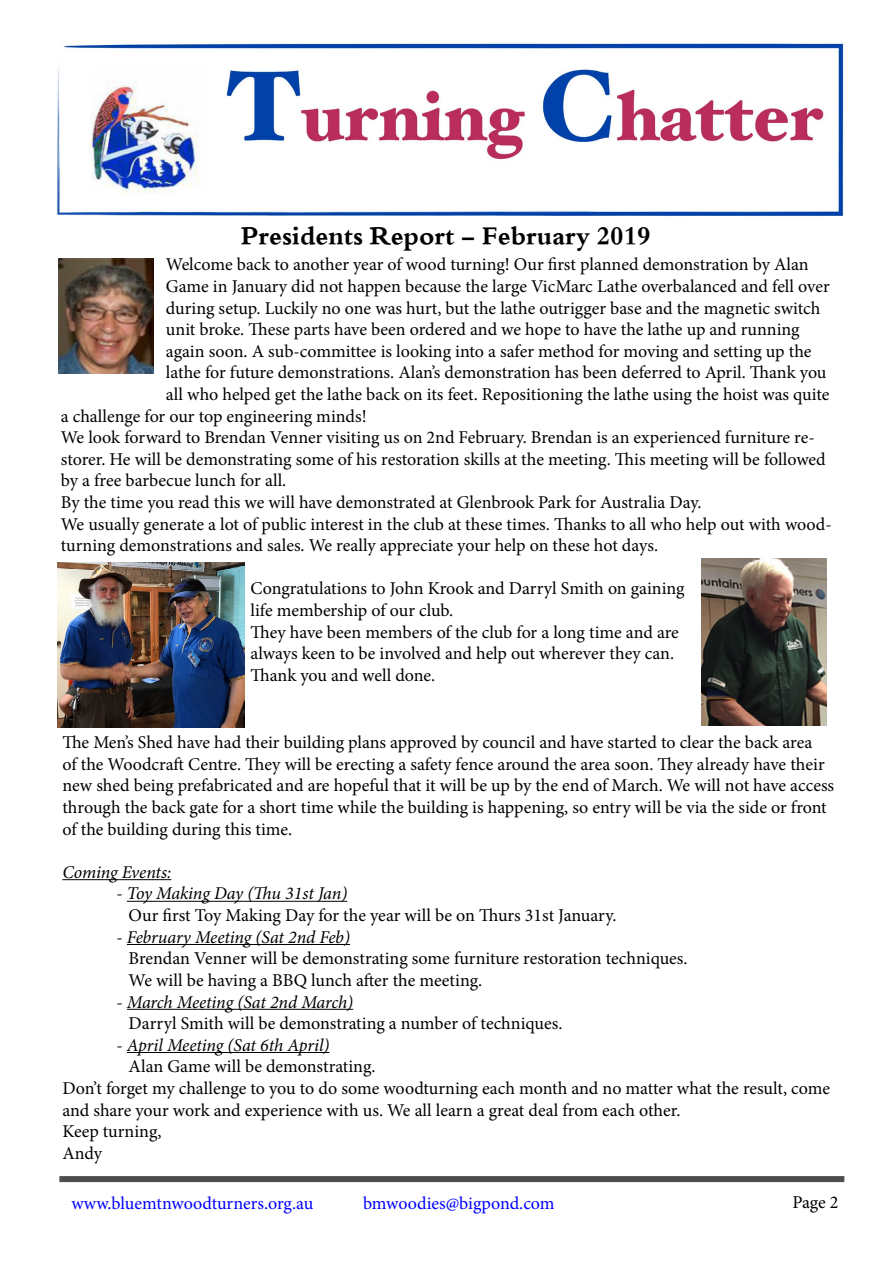
<style>
.page{position:relative;width:893px;height:1263px;background:#fff}
.page>*{position:absolute;margin:0;border:0;box-sizing:border-box;transform-origin:0 0}
.t1{font:700 27px "Traditional Arabic";color:#000}
.t2{font:18px/21.6px "Minion Pro";letter-spacing:-.005em;color:#000}
.t3{font:18px "Minion Pro";color:#00f}
.t4{font:italic 18px "Minion Pro";letter-spacing:-.01em;color:#000}
.s1{font-style:italic}
.s2{font-style:normal}
</style>
<div class="page">
<hr style="left:62px;top:879px;width:109px;height:1px;background:#000">
<hr style="left:127px;top:901px;width:220px;height:1px;background:#000">
<hr style="left:127px;top:944px;width:223px;height:1px;background:#000">
<hr style="left:127px;top:1009px;width:226px;height:1px;background:#000">
<hr style="left:127px;top:1052px;width:202px;height:1px;background:#000">
<div style="left:59px;top:1176px;width:785px;height:6px;background:#4d4d4d"></div>
<img style="left:56px;top:43px;width:788px;height:173px">
<img style="left:58px;top:259px;width:96px;height:115px">
<img style="left:57px;top:563px;width:187px;height:165px">
<img style="left:701px;top:559px;width:125px;height:166px">
<h1 class="t1" style="left:241px;top:221px;width:411px">Presidents Report - February 2019</h1>
<p class="t2" style="left:166px;top:254px;width:644px">Welcome back to another year of wood turning! Our first planned demonstration by Alan</p>
<p class="t2" style="left:166px;top:276px;width:665px">Game in January did not happen because the large VicMarc Lathe overbalanced and fell over</p>
<p class="t2" style="left:166px;top:297px;width:656px">during setup. Luckily no one was hurt, but the lathe outrigger base and the magnetic switch</p>
<p class="t2" style="left:166px;top:319px;width:635px">unit broke. These parts have been ordered and we hope to have the lathe up and running</p>
<p class="t2" style="left:166px;top:340px;width:647px">again soon. A sub-committee is looking into a safer method for moving and setting up the</p>
<p class="t2" style="left:166px;top:362px;width:662px">lathe for future demonstrations. Alan’s demonstration has been deferred to April. Thank you</p>
<p class="t2" style="left:166px;top:384px;width:665px">all who helped get the lathe back on its feet. Repositioning the lathe using the hoist was quite</p>
<p class="t2" style="left:61px;top:405px;width:307px">a challenge for our top engineering minds!</p>
<p class="t2" style="left:61px;top:427px;width:755px">We look forward to Brendan Venner visiting us on 2nd February. Brendan is an experienced furniture re-</p>
<p class="t2" style="left:61px;top:448px;width:766px">storer. He will be demonstrating some of his restoration skills at the meeting. This meeting will be followed</p>
<p class="t2" style="left:61px;top:470px;width:227px">by a free barbecue lunch for all.</p>
<p class="t2" style="left:61px;top:492px;width:642px">By the time you read this we will have demonstrated at Glenbrook Park for Australia Day.</p>
<p class="t2" style="left:61px;top:513px;width:772px">We usually generate a lot of public interest in the club at these times. Thanks to all who help out with wood-</p>
<p class="t2" style="left:61px;top:535px;width:599px">turning demonstrations and sales. We really appreciate your help on these hot days.</p>
<p class="t2" style="left:251px;top:578px;width:436px">Congratulations to John Krook and Darryl Smith on gaining life membership of our club.<br>They have been members of the club for a long time and are always keen to be involved and help out wherever they can.<br>Thank you and well done.</p>
<p class="t2" style="left:62px;top:732px;width:773px">The Men’s Shed have had their building plans approved by council and have started to clear the back area<br>of the Woodcraft Centre. They will be erecting a safety fence around the area soon. They already have their new shed being prefabricated and are hopeful that it will be up by the end of March. We will not have access through the back gate for a short time while the building is happening, so entry will be via the side or front of the building during this time.</p>
<p class="t4" style="left:62px;top:860px;width:110px">Coming Events:</p>
<p class="t2" style="left:129px;top:883px;width:489px;text-indent:-12px">- <span class="s1">Toy Making Day (Thu 31st Jan)<br></span>Our first Toy Making Day for the year will be on Thurs 31st January.</p>
<p class="t2" style="left:129px;top:926px;width:560px;text-indent:-12px">- <span class="s1">February Meeting (Sat 2nd Feb)<br></span>Brendan Venner will be demonstrating some furniture restoration techniques.<br>We will be having a BBQ lunch after the meeting.</p>
<p class="t2" style="left:129px;top:991px;width:435px;text-indent:-12px">- <span class="s1">March Meeting (Sat 2nd March)<br></span>Darryl Smith will be demonstrating a number of techniques.</p>
<p class="t4" style="left:116px;top:1033px;width:215px"><span class="s2">-</span> April Meeting (Sat 6th April)</p>
<p class="t2" style="left:129px;top:1056px;width:248px">Alan Game will be demonstrating.</p>
<p class="t2" style="left:62px;top:1077px;width:769px">Don’t forget my challenge to you to do some woodturning each month and no matter what the result, come</p>
<p class="t2" style="left:62px;top:1099px;width:620px">and share your work and experience with us. We all learn a great deal from each other.</p>
<p class="t2" style="left:62px;top:1121px;width:101px">Keep turning,</p>
<p class="t2" style="left:62px;top:1142px;width:41px">Andy</p>
<p class="t3" style="left:71px;top:1191px;width:243px">www.bluemtnwoodturners.org.au</p>
<p class="t3" style="left:363px;top:1191px;width:193px">bmwoodies@bigpond.com</p>
<p class="t2" style="left:792px;top:1191px;width:48px">Page 2</p>
</div>
